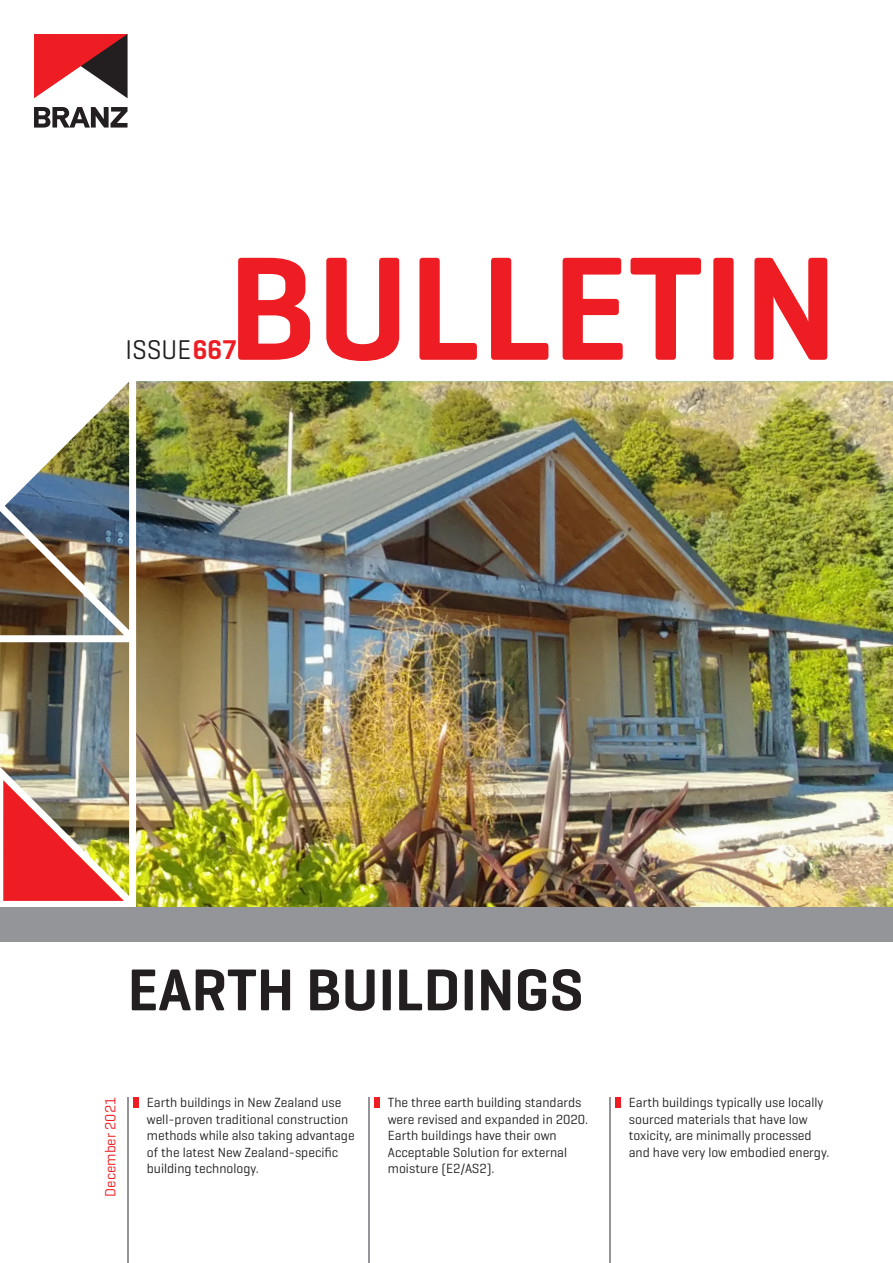
<style>
.page{position:relative;width:893px;height:1263px;background:#fff}
.page>*{position:absolute;margin:0;border:0;box-sizing:border-box;transform-origin:0 0}
.BULLETIN{font:600 150px "Geogrotesque";color:#ee1d23}
.t1{font:600 60px "Geogrotesque";color:#231f20}
.ISSUE{font:27.6px "Geogrotesque";color:#231f20;scale:.95 1}
.month_year{font:15px "Geogrotesque";color:#ee1d23}
.Introduction_text{font:13.5px/16.5px "Geogrotesque";color:#231f20}
.s1{font-weight:600;color:#ee1d23}
</style>
<div class="page">
<svg style="left:34px;top:107px;width:94px;height:21px"></svg>
<svg style="left:34px;top:34px;width:94px;height:64px"></svg>
<div style="left:133px;top:1097px;width:5px;height:11px;background:#ee1d23"></div>
<hr style="left:128px;top:1097px;width:1px;height:166px;background:#939598">
<div style="left:374px;top:1097px;width:5px;height:11px;background:#ee1d23"></div>
<hr style="left:369px;top:1097px;width:1px;height:166px;background:#939598">
<div style="left:615px;top:1097px;width:5px;height:11px;background:#ee1d23"></div>
<hr style="left:609px;top:1097px;width:2px;height:166px;background:#939598">
<img style="left:136px;top:381px;width:757px;height:527px">
<img style="left:0;top:382px;width:136px;height:526px">
<div style="left:0;top:908px;width:893px;height:34px;background:#939598"></div>
<p class="BULLETIN" style="left:228px;top:215px;width:612px">BULLETIN</p>
<p class="ISSUE" style="left:125px;top:333px;width:119px">ISSUE<span class="s1">667</span></p>
<p class="t1" style="left:128px;top:952px;width:458px">EARTH BUILDINGS</p>
<p class="month_year" style="left:101px;top:1197px;width:101px;rotate:-90deg">December 2021</p>
<p class="Introduction_text" style="left:147px;top:1094px;width:209px">Earth buildings in New Zealand use well-proven traditional construction methods while also taking advantage of the latest New Zealand-specific building technology.</p>
<p class="Introduction_text" style="left:388px;top:1094px;width:202px">The three earth building standards were revised and expanded in 2020.<br>Earth buildings have their own<br>Acceptable Solution for external moisture (E2/AS2).</p>
<p class="Introduction_text" style="left:629px;top:1094px;width:202px">Earth buildings typically use locally sourced materials that have low toxicity, are minimally processed and have very low embodied energy.</p>
</div>
